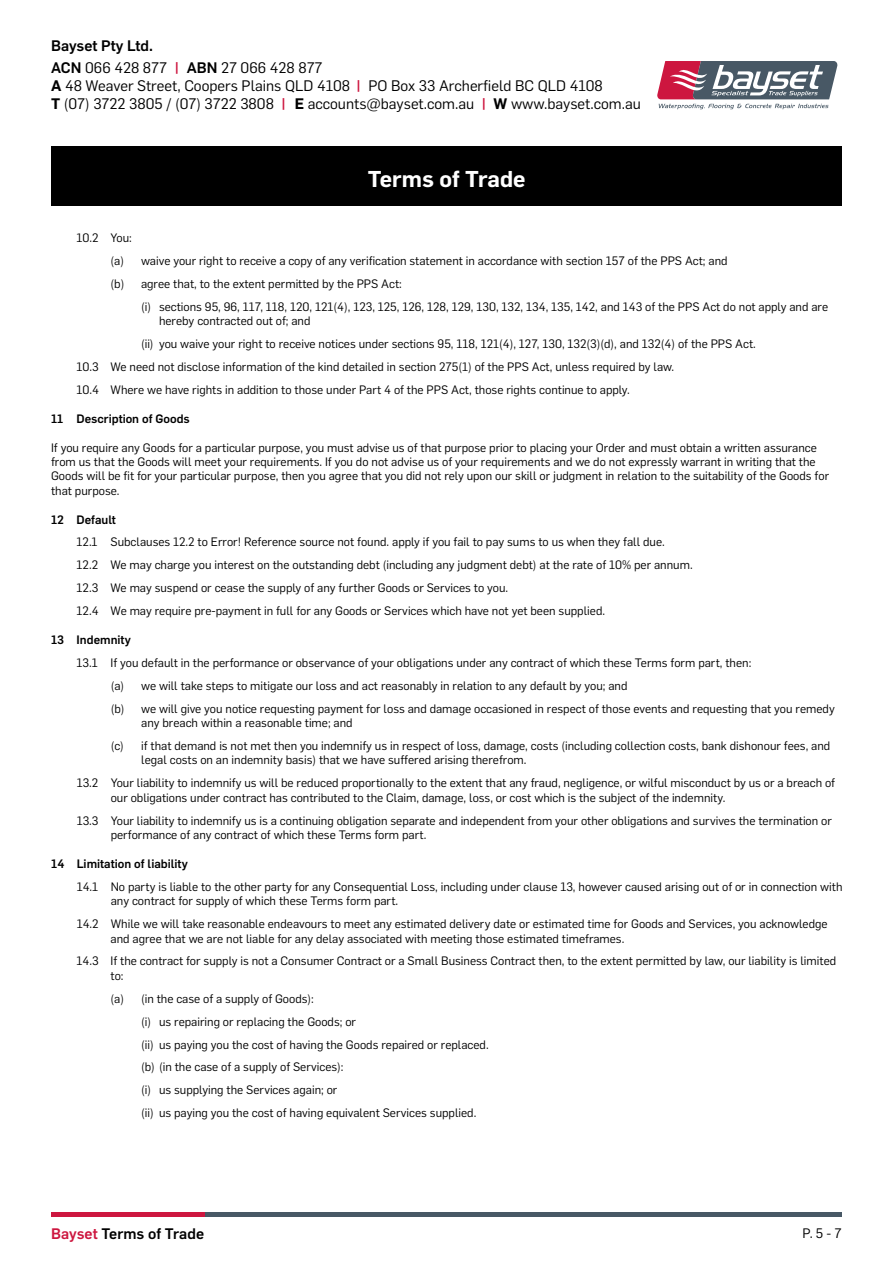
<style>
.page{position:relative;width:893px;height:1263px;background:#fff}
.page>*{position:absolute;margin:0;border:0;box-sizing:border-box;transform-origin:0 0}
.t1{font:600 22.5px "Flama";color:#fff}
.t2{font:15px/22.2px "Flama";color:#000}
.t3{font:500 15px "Flama";color:#000}
.t4{font:500 15px "Flama";color:#cd163f}
.t5{font:13.5px "Flama";color:#000}
.t6{font:12px/23px "Flama";color:#000}
.t7{font:500 12px "Flama";color:#000}
.s1{font-weight:500}
.s2{font-weight:500;color:#cd163f}
.s3{font-weight:600}
.s4{color:#cd163f}
</style>
<div class="page">
<hr style="left:51px;top:1212px;width:154px;height:4px;background:#cd163f">
<hr style="left:205px;top:1212px;width:637px;height:4px;background:#485865">
<div style="left:51px;top:147px;width:791px;height:59px;background:#000"></div>
<svg style="left:657px;top:61px;width:181px;height:48px"></svg>
<p class="t2" style="left:51px;top:34px;width:273px"><span class="s1">Bayset Pty Ltd.<br>ACN</span> 066 428 877 <span class="s2">|</span> <span class="s1">ABN</span> 27 066 428 877</p>
<p class="t2" style="left:51px;top:76px;width:553px;line-height:18px"><span class="s3">A</span> 48 Weaver Street, Coopers Plains QLD 4108 PO Box 33 Archerfield BC QLD 4108<br><span class="s3">T</span> (07) 3722 3805 / (07) 3722 3808 <span class="s2">|</span> <span class="s3">E</span> accounts@bayset.com.au <span class="s2">|</span></p>
<p class="t4" style="left:356px;top:75px;width:6px">|</p>
<p class="t2" style="left:494px;top:92px;width:149px"><span class="s3">W</span> www.bayset.com.au</p>
<h1 class="t1" style="left:368px;top:163px;width:160px">Terms of Trade</h1>
<p class="t6" style="left:111px;top:226px;width:618px;text-indent:-34px">10.2 You:<br>(a) waive your right to receive a copy of any verification statement in accordance with section 157 of the PPS Act; and (b) agree that, to the extent permitted by the PPS Act:</p>
<p class="t6" style="left:159px;top:299px;width:671px;line-height:14.4px;text-indent:-18px">(i) sections 95, 96, 117, 118, 120, 121(4), 123, 125, 126, 128, 129, 130, 132, 134, 135, 142, and 143 of the PPS Act do not apply and are hereby contracted out of; and</p>
<p class="t6" style="left:77px;top:332px;width:681px;text-indent:64px">(ii) you waive your right to receive notices under sections 95, 118, 121(4), 127, 130, 132(3)(d), and 132(4) of the PPS Act.<br>10.3 We need not disclose information of the kind detailed in section 275(1) of the PPS Act, unless required by law.<br>10.4 Where we have rights in addition to those under Part 4 of the PPS Act, those rights continue to apply.</p>
<p class="t7" style="left:51px;top:410px;width:140px">11 Description of Goods</p>
<p class="t6" style="left:51px;top:439px;width:780px;line-height:14.4px">If you require any Goods for a particular purpose, you must advise us of that purpose prior to placing your Order and must obtain a written assurance from us that the Goods will meet your requirements. If you do not advise us of your requirements and we do not expressly warrant in writing that the Goods will be fit for your particular purpose, then you agree that you did not rely upon our skill or judgment in relation to the suitability of the Goods for that purpose.</p>
<p class="t7" style="left:51px;top:511px;width:66px">12 Default</p>
<p class="t6" style="left:77px;top:530px;width:618px">12.1 Subclauses 12.2 to Error! Reference source not found. apply if you fail to pay sums to us when they fall due.<br>12.2 We may charge you interest on the outstanding debt (including any judgment debt) at the rate of 10% per annum.<br>12.3 We may suspend or cease the supply of any further Goods or Services to you.<br>12.4 We may require pre-payment in full for any Goods or Services which have not yet been supplied.</p>
<p class="t7" style="left:51px;top:631px;width:81px">13 Indemnity</p>
<p class="t6" style="left:111px;top:650px;width:726px;text-indent:-34px">13.1 If you default in the performance or observance of your obligations under any contract of which these Terms form part, then:<br>(a) we will take steps to mitigate our loss and act reasonably in relation to any default by you; and<br>(b) we will give you notice requesting payment for loss and damage occasioned in respect of those events and requesting that you remedy</p>
<p class="t6" style="left:111px;top:711px;width:721px;text-indent:30px">any breach within a reasonable time; and<br>(c) if that demand is not met then you indemnify us in respect of loss, damage, costs (including collection costs, bank dishonour fees, and</p>
<p class="t6" style="left:77px;top:748px;width:760px;text-indent:64px">legal costs on an indemnity basis) that we have suffered arising therefrom.<br>13.2 Your liability to indemnify us will be reduced proportionally to the extent that any fraud, negligence, or wilful misconduct by us or a breach of</p>
<p class="t6" style="left:77px;top:785px;width:757px;text-indent:34px">our obligations under contract has contributed to the Claim, damage, loss, or cost which is the subject of the indemnity.<br>13.3 Your liability to indemnify us is a continuing obligation separate and independent from your other obligations and survives the termination or</p>
<p class="t6" style="left:111px;top:823px;width:317px">performance of any contract of which these Terms form part.</p>
<p class="t7" style="left:51px;top:855px;width:138px">14 Limitation of liability</p>
<p class="t6" style="left:111px;top:879px;width:733px;line-height:14.4px;text-indent:-34px">14.1 No party is liable to the other party for any Consequential Loss, including under clause 13, however caused arising out of or in connection with any contract for supply of which these Terms form part.</p>
<p class="t6" style="left:111px;top:916px;width:719px;line-height:14.4px;text-indent:-34px">14.2 While we will take reasonable endeavours to meet any estimated delivery date or estimated time for Goods and Services, you acknowledge and agree that we are not liable for any delay associated with meeting those estimated timeframes.</p>
<p class="t6" style="left:111px;top:953px;width:727px;line-height:14.4px;text-indent:-34px">14.3 If the contract for supply is not a Consumer Contract or a Small Business Contract then, to the extent permitted by law, our liability is limited to:</p>
<p class="t6" style="left:141px;top:986px;width:349px;text-indent:-30px">(a) (in the case of a supply of Goods):<br>(i) us repairing or replacing the Goods; or<br>(ii) us paying you the cost of having the Goods repaired or replaced. (b) (in the case of a supply of Services):<br>(i) us supplying the Services again; or<br>(ii) us paying you the cost of having equivalent Services supplied.</p>
<p class="t3" style="left:51px;top:1223px;width:154px"><span class="s4">Bayset</span> Terms of Trade</p>
<p class="t5" style="left:802px;top:1224px;width:41px">P. 5 - 7</p>
</div>
